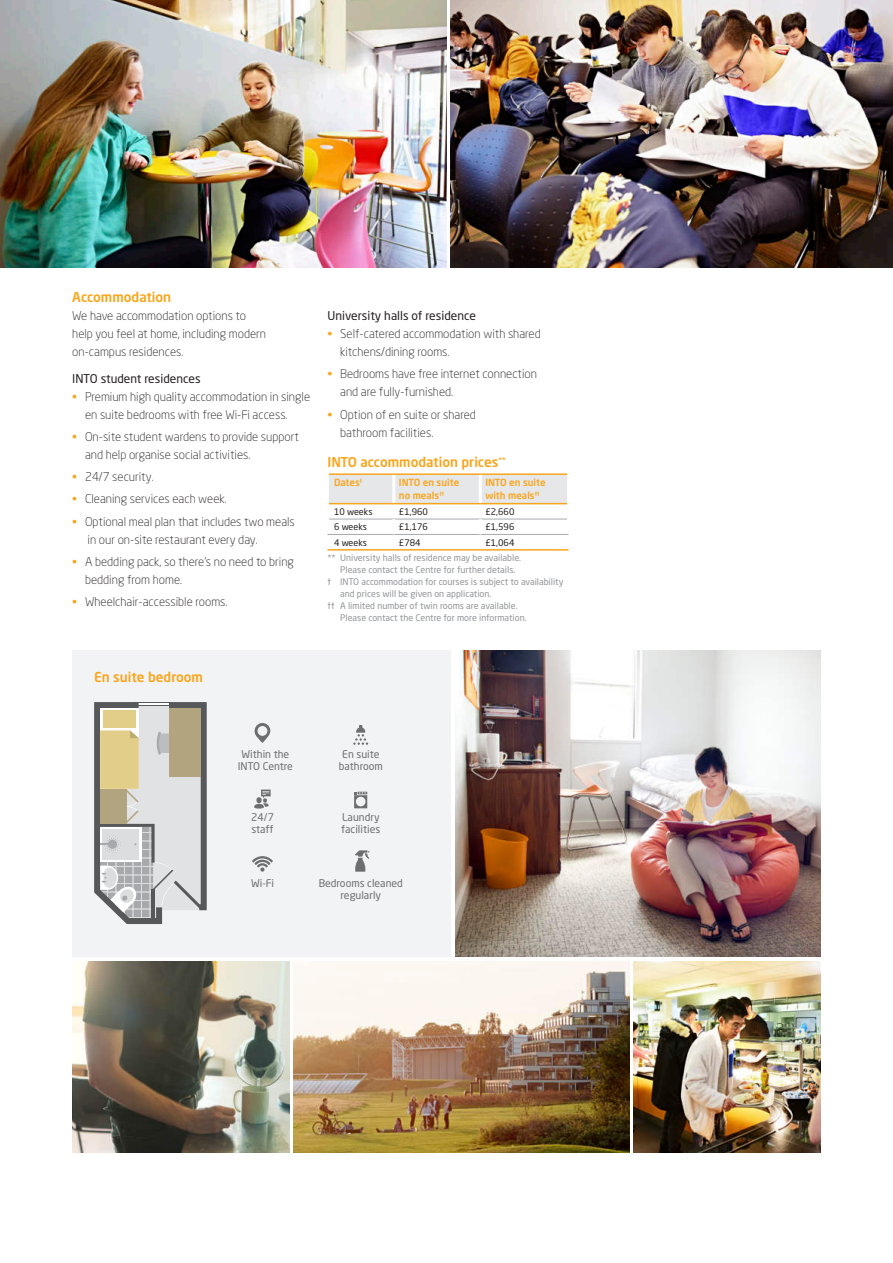
<style>
.page{position:relative;width:893px;height:1263px;background:#fff}
.page>*{position:absolute;margin:0;border:0;box-sizing:border-box;transform-origin:0 0}
.t1{font:500 13.5px "Neo Sans Pro";color:#f9a51b}
.t2{font:300 12px/18px "Neo Sans Pro";color:#231f20}
.t3{font:12px "Neo Sans Pro";color:#231f20}
.t4{font:10.5px/12px "Neo Sans Pro";color:#6d6e71;text-align:center}
.t5{font:500 9.75px/13.5px "Neo Sans Pro";color:#f9a51b}
.t6{font:9px "Neo Sans Pro";color:#939598}
.t7{font:9px "Neo Sans Pro";color:#231f20}
.s1{color:#f9a51b}
</style>
<div class="page">
<div style="left:329px;top:475px;width:238px;height:28px;background:#e6e7e9"></div>
<hr style="left:392px;top:475px;width:3px;height:28px;background:#fff">
<hr style="left:327px;top:549px;width:67px;height:2px;background:#f9a51b">
<hr style="left:394px;top:549px;width:86px;height:2px;background:#f9a51b">
<hr style="left:480px;top:549px;width:89px;height:2px;background:#f9a51b">
<hr style="left:329px;top:519px;width:65px;height:1px;background:#a8a9ad">
<hr style="left:394px;top:519px;width:86px;height:1px;background:#a8a9ad">
<hr style="left:480px;top:519px;width:87px;height:1px;background:#a8a9ad">
<hr style="left:327px;top:534px;width:67px;height:1px;background:#a8a9ad">
<hr style="left:394px;top:534px;width:86px;height:1px;background:#a8a9ad">
<hr style="left:480px;top:534px;width:89px;height:1px;background:#a8a9ad">
<hr style="left:392px;top:519px;width:3px;height:15px;background:#fff">
<hr style="left:479px;top:519px;width:3px;height:15px;background:#fff">
<hr style="left:479px;top:475px;width:3px;height:28px;background:#fff">
<hr style="left:329px;top:473px;width:65px;height:2px;background:#f9a51b">
<hr style="left:394px;top:473px;width:86px;height:2px;background:#f9a51b">
<hr style="left:480px;top:473px;width:87px;height:2px;background:#f9a51b">
<hr style="left:329px;top:503px;width:65px;height:1px;background:#f9a51b">
<hr style="left:394px;top:503px;width:86px;height:1px;background:#f9a51b">
<hr style="left:480px;top:503px;width:87px;height:1px;background:#f9a51b">
<img style="left:455px;top:651px;width:366px;height:306px">
<div style="left:72px;top:651px;width:379px;height:306px;background:#f2f3f4"></div>
<img style="left:634px;top:961px;width:187px;height:191px">
<img style="left:293px;top:961px;width:336px;height:191px">
<img style="left:72px;top:961px;width:217px;height:191px">
<img style="left:451px;top:0;width:442px;height:268px">
<img style="left:0;top:0;width:446px;height:268px">
<svg style="left:94px;top:702px;width:113px;height:222px;background:#c4c1b6"></svg>
<svg style="left:354px;top:792px;width:13px;height:16px"></svg>
<svg style="left:252px;top:856px;width:21px;height:16px"></svg>
<svg style="left:353px;top:725px;width:15px;height:20px"></svg>
<svg style="left:254px;top:789px;width:17px;height:20px"></svg>
<svg style="left:355px;top:850px;width:14px;height:22px"></svg>
<svg style="left:254px;top:723px;width:16px;height:20px"></svg>
<p class="t1" style="left:72px;top:292px;width:100px">Accommodation</p>
<p class="t2" style="left:72px;top:308px;width:195px">We have accommodation options to help you feel at home, including modern on-campus residences.</p>
<p class="t3" style="left:72px;top:374px;width:130px">INTO student residences</p>
<p class="t2" style="left:85px;top:388px;width:227px;text-indent:-13px"><span class="s1">•</span> Premium high quality accommodation in single en suite bedrooms with free Wi-Fi access.</p>
<p class="t2" style="left:85px;top:429px;width:216px;text-indent:-13px"><span class="s1">•</span> On-site student wardens to provide support and help organise social activities.</p>
<p class="t2" style="left:72px;top:469px;width:83px"><span class="s1">•</span> 24/7 security.</p>
<p class="t2" style="left:72px;top:491px;width:156px"><span class="s1">•</span> Cleaning services each week.</p>
<p class="t2" style="left:88px;top:513px;width:209px;text-indent:-15px"><span class="s1">•</span> Optional meal plan that includes two meals in our on-site restaurant every day.</p>
<p class="t2" style="left:85px;top:554px;width:210px;text-indent:-13px"><span class="s1">•</span> A bedding pack, so there’s no need to bring bedding from home.</p>
<p class="t2" style="left:72px;top:594px;width:157px"><span class="s1">•</span> Wheelchair-accessible rooms.</p>
<p class="t3" style="left:327px;top:311px;width:150px">University halls of residence</p>
<p class="t2" style="left:340px;top:326px;width:202px;text-indent:-13px"><span class="s1">•</span> Self-catered accommodation with shared kitchens/dining rooms.</p>
<p class="t2" style="left:340px;top:366px;width:198px;text-indent:-13px"><span class="s1">•</span> Bedrooms have free internet connection and are fully-furnished.</p>
<p class="t2" style="left:340px;top:406px;width:137px;text-indent:-13px"><span class="s1">•</span> Option of en suite or shared bathroom facilities.</p>
<p class="t1" style="left:327px;top:457px;width:180px">INTO accommodation prices<sup>**</sup></p>
<p class="t5" style="left:334px;top:476px;width:30px">Dates<sup>†</sup></p>
<p class="t5" style="left:399px;top:476px;width:62px">INTO en suite no meals<sup>††</sup></p>
<p class="t5" style="left:485px;top:476px;width:62px">INTO en suite with meals<sup>††</sup></p>
<p class="t7" style="left:334px;top:508px;width:40px">10 weeks</p>
<p class="t7" style="left:399px;top:508px;width:31px">£1,960</p>
<p class="t7" style="left:485px;top:508px;width:31px">£2,660</p>
<p class="t7" style="left:334px;top:523px;width:35px">6 weeks</p>
<p class="t7" style="left:399px;top:523px;width:31px">£1,176</p>
<p class="t7" style="left:485px;top:523px;width:31px">£1,596</p>
<p class="t7" style="left:334px;top:539px;width:35px">4 weeks</p>
<p class="t7" style="left:399px;top:539px;width:23px">£784</p>
<p class="t7" style="left:485px;top:539px;width:31px">£1,064</p>
<p class="t6" style="left:327px;top:554px;width:195px">** University halls of residence may be available.</p>
<p class="t6" style="left:340px;top:566px;width:177px">Please contact the Centre for further details.</p>
<p class="t6" style="left:327px;top:578px;width:238px">† INTO accommodation for courses is subject to availability</p>
<p class="t6" style="left:340px;top:590px;width:153px">and prices will be given on application.</p>
<p class="t6" style="left:327px;top:602px;width:192px">†† A limited number of twin rooms are available.</p>
<p class="t6" style="left:340px;top:614px;width:188px">Please contact the Centre for more information.</p>
<p class="t1" style="left:94px;top:671px;width:110px">En suite bedroom</p>
<p class="t4" style="left:238px;top:749px;width:57px">Within the<br>INTO Centre</p>
<p class="t4" style="left:339px;top:749px;width:45px">En suite bathroom</p>
<p class="t4" style="left:251px;top:812px;width:24px;text-align:left">24/7 staff</p>
<p class="t4" style="left:341px;top:812px;width:41px;text-align:left">Laundry facilities</p>
<p class="t4" style="left:251px;top:878px;width:25px">Wi-Fi</p>
<p class="t4" style="left:319px;top:878px;width:86px">Bedrooms cleaned regularly</p>
</div>
